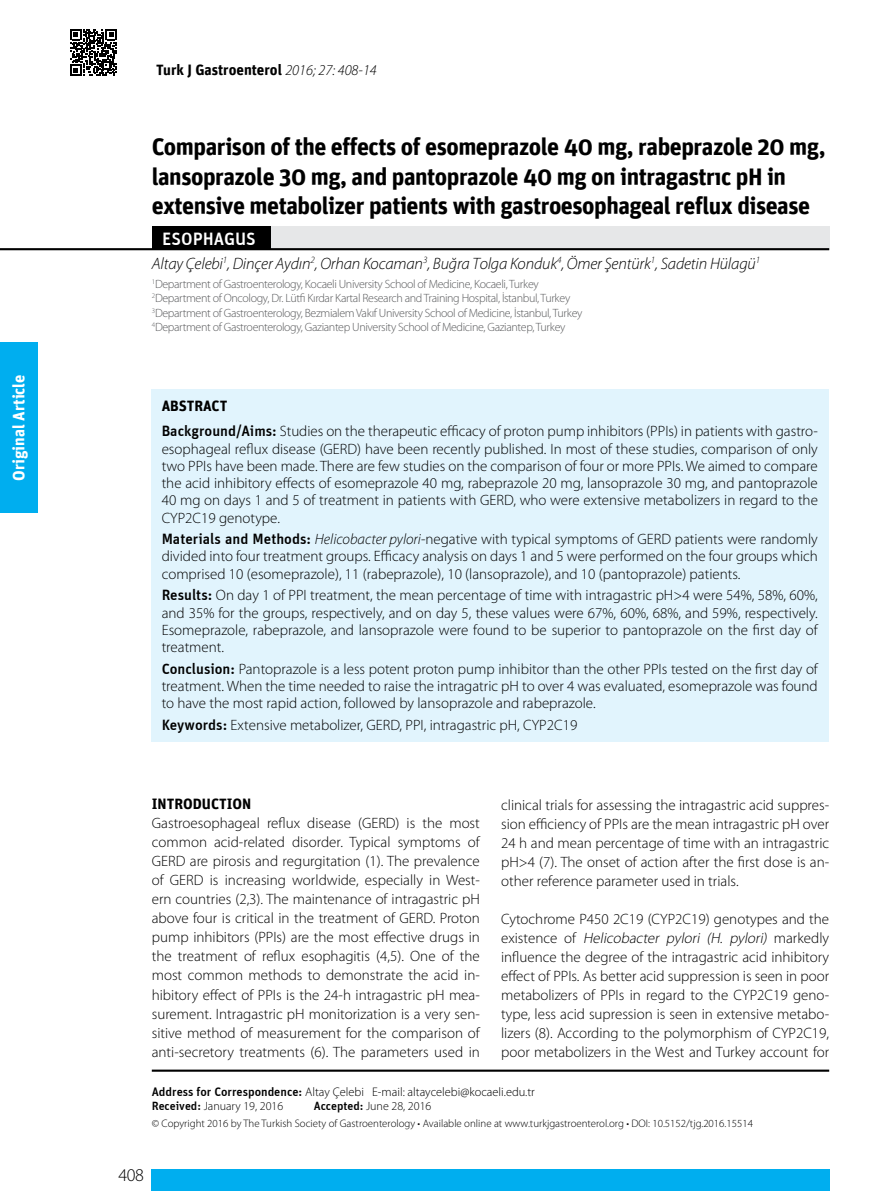
<style>
.page{position:relative;width:893px;height:1191px;background:#fff}
.page>*{position:absolute;margin:0;border:0;box-sizing:border-box;transform-origin:0 0}
.t1{font:700 24px/29.5px "Unit";letter-spacing:-.02em;color:#000}
.t2{font:500 18px "Unit";color:#fff}
.t3{font:300 18px "Myriad Pro";color:#000}
.t4{font:italic 300 16.5px "Myriad Pro";letter-spacing:-.01em;color:#000}
.t5{font:700 16.5px "Unit";color:#fff}
.t6{font:300 15px/19px "Myriad Pro";color:#000;text-align:justify}
.t7{font:700 15px "Unit";color:#000}
.t8{font:300 12.45px "Myriad Pro";color:#000}
.t9{font:300 12px/14.4px "Myriad Pro";letter-spacing:-.03em;color:#58595b}
.t10{font:300 12px "Myriad Pro";color:#000}
.t11{font:300 10.95px "Myriad Pro";color:#000}
.s1{font-family:"Myriad Pro";font-weight:300;font-style:italic}
.s2{font-family:"Unit";font-weight:500}
.s3{font-style:italic}
</style>
<div class="page">
<div style="left:157px;top:226px;width:672px;height:24px;background:#e6e7e8"></div>
<hr style="left:0;top:248px;width:829px;height:2px;background:#000">
<svg style="left:70px;top:29px;width:47px;height:47px"></svg>
<hr style="left:152px;top:1069px;width:677px;height:2px;background:#000">
<div style="left:152px;top:226px;width:118px;height:24px;background:#000"></div>
<div style="left:151px;top:1169px;width:678px;height:22px;background:#00aeef"></div>
<div style="left:151px;top:389px;width:677px;height:353px;background:#e1f4fd"></div>
<div style="left:0;top:342px;width:37px;height:170px;background:#00aeef"></div>
<p class="t5" style="left:9px;top:481px;width:108px;rotate:-90deg">Original Article</p>
<p class="t7" style="left:156px;top:61px;width:222px">Turk J Gastroenterol <span class="s1">2016; 27: 408-14</span></p>
<h1 class="t1" style="left:152px;top:131px;width:675px">Comparison of the effects of esomeprazole 40 mg, rabeprazole 20 mg, lansoprazole 30 mg, and pantoprazole 40 mg on intragastrıc pH in extensive metabolizer patients with gastroesophageal reflux disease</h1>
<p class="t4" style="left:152px;top:253px;width:610px">Altay Çelebi<sup>1</sup>, Dinçer Aydın<sup>2</sup>, Orhan Kocaman<sup>3</sup>, Buğra Tolga Konduk<sup>4</sup>, Ömer Şentürk<sup>1</sup>, Sadetin Hülagü<sup>1</sup></p>
<p class="t9" style="left:152px;top:276px;width:432px"><sup>1</sup>Department of Gastroenterology, Kocaeli University School of Medicine, Kocaeli, Turkey <sup>2</sup>Department of Oncology, Dr. Lütfi Kırdar Kartal Research and Training Hospital, İstanbul, Turkey <sup>3</sup>Department of Gastroenterology, Bezmialem Vakıf University School of Medicine, İstanbul, Turkey <sup>4</sup>Department of Gastroenterology, Gaziantep University School of Medicine, Gaziantep, Turkey</p>
<p class="t2" style="left:162px;top:228px;width:95px">ESOPHAGUS</p>
<p class="t7" style="left:162px;top:396px;width:67px">ABSTRACT</p>
<p class="t6" style="left:162px;top:423px;width:658px;line-height:17.2px"><span class="s2">Background/Aims:</span> Studies on the therapeutic efficacy of proton pump inhibitors (PPIs) in patients with gastro&shy;esophageal reflux disease (GERD) have been recently published. In most of these studies, comparison of only two PPIs have been made. There are few studies on the comparison of four or more PPIs. We aimed to compare the acid inhibitory effects of esomeprazole 40 mg, rabeprazole 20 mg, lansoprazole 30 mg, and pantoprazole 40 mg on days 1 and 5 of treatment in patients with GERD, who were extensive metabolizers in regard to the CYP2C19 genotype.</p>
<p class="t6" style="left:162px;top:530px;width:658px;line-height:17.2px"><span class="s2">Materials and Methods:</span> <span class="s3">Helicobacter pylori</span>-negative with typical symptoms of GERD patients were randomly divided into four treatment groups. Efficacy analysis on days 1 and 5 were performed on the four groups which comprised 10 (esomeprazole), 11 (rabeprazole), 10 (lansoprazole), and 10 (pantoprazole) patients.</p>
<p class="t6" style="left:162px;top:586px;width:658px;line-height:17.2px"><span class="s2">Results:</span> On day 1 of PPI treatment, the mean percentage of time with intragastric pH&gt;4 were 54%, 58%, 60%, and 35% for the groups, respectively, and on day 5, these values were 67%, 60%, 68%, and 59%, respectively.<br>Esomeprazole, rabeprazole, and lansoprazole were found to be superior to pantoprazole on the first day of treatment.</p>
<p class="t6" style="left:162px;top:660px;width:658px;line-height:17.2px"><span class="s2">Conclusion:</span> Pantoprazole is a less potent proton pump inhibitor than the other PPIs tested on the first day of treatment. When the time needed to raise the intragatric pH to over 4 was evaluated, esomeprazole was found to have the most rapid action, followed by lansoprazole and rabeprazole.</p>
<p class="t6" style="left:162px;top:715px;width:417px"><span class="s2">Keywords:</span> Extensive metabolizer, GERD, PPI, intragastric pH, CYP2C19</p>
<p class="t7" style="left:152px;top:795px;width:101px">INTRODUCTION</p>
<p class="t6" style="left:152px;top:813px;width:330px">Gastroesophageal reflux disease (GERD) is the most common acid-related disorder. Typical symptoms of GERD are pirosis and regurgitation (1). The prevalence of GERD is increasing worldwide, especially in West&shy;ern countries (2,3). The maintenance of intragastric pH above four is critical in the treatment of GERD. Proton pump inhibitors (PPIs) are the most effective drugs in the treatment of reflux esophagitis (4,5). One of the most common methods to demonstrate the acid in&shy;hibitory effect of PPIs is the 24-h intragastric pH mea&shy;surement. Intragastric pH monitorization is a very sen&shy;sitive method of measurement for the comparison of anti-secretory treatments (6). The parameters used in</p>
<p class="t6" style="left:501px;top:795px;width:330px">clinical trials for assessing the intragastric acid suppres&shy;sion efficiency of PPIs are the mean intragastric pH over 24 h and mean percentage of time with an intragastric pH&gt;4 (7). The onset of action after the first dose is an&shy;other reference parameter used in trials.</p>
<p class="t6" style="left:501px;top:909px;width:330px">Cytochrome P450 2C19 (CYP2C19) genotypes and the ex i s t e n c e of <span class="s3">Helicobacter pylori (H. pylori)</span> m a r ke d l y influence the degree of the intragastric acid inhibitory effect of PPIs. As better acid suppression is seen in poor metabolizers of PPIs in regard to the CYP2C19 geno&shy;type, less acid supression is seen in extensive metabo&shy;lizers (8). According to the polymorphism of CYP2C19, poor metabolizers in the West and Turkey account for</p>
<p class="t8" style="left:152px;top:1083px;width:385px"><span class="s2">Address for Correspondence:</span> Altay Çelebi E-mail: altaycelebi@kocaeli.edu.tr</p>
<p class="t10" style="left:152px;top:1099px;width:133px"><span class="s2">Received:</span> January 19, 2016</p>
<p class="t10" style="left:314px;top:1099px;width:119px"><span class="s2">Accepted:</span> June 28, 2016</p>
<p class="t11" style="left:152px;top:1117px;width:603px">© Copyright 2016 by The Turkish Society of Gastroenterology • Available online at www.turkjgastroenterol.org • DOI: 10.5152/tjg.2016.15514</p>
<p class="t3" style="left:118px;top:1164px;width:27px">408</p>
</div>
